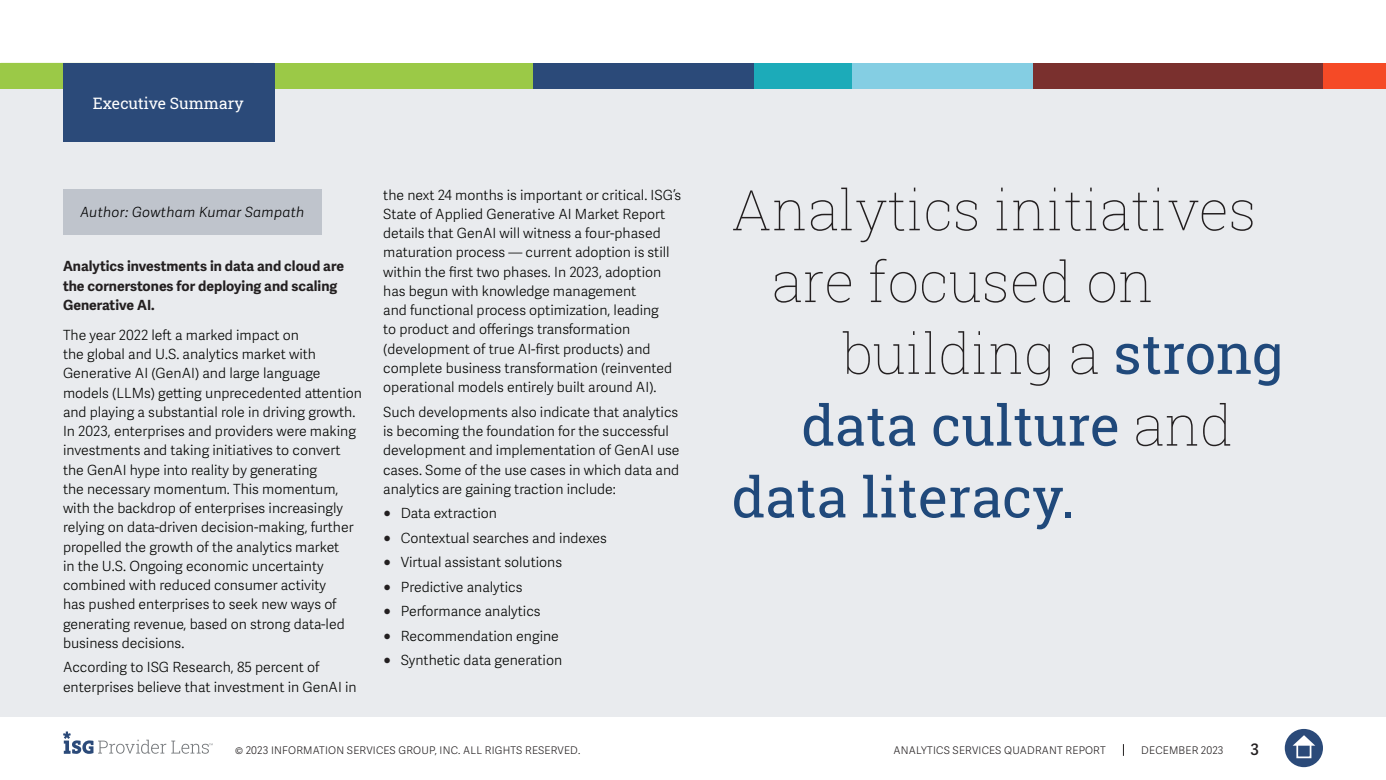
<style>
.page{position:relative;width:1386px;height:780px;background:#fff}
.page>*{position:absolute;margin:0;border:0;box-sizing:border-box;transform-origin:0 0}
.t1{font:100 56px "Roboto Slab";color:#231f20}
.t2{font:56px "Roboto Slab";color:#20497b}
.t3{font:15.75px "Roboto Slab ISG P Regular";color:#fff}
.t4{font:600 15.75px "Adelle Sans";color:#231f20}
.t5{font:300 14px/19.2px "Adelle Sans";color:#040503}
.t6{font:700 14px/19.2px "Adelle Sans";color:#231f20}
.t7{font:italic 300 14px "Adelle Sans";letter-spacing:.02em;color:#000}
.t8{font:300 10.5px "Adelle Sans";letter-spacing:.02em;color:#231f20}
.s1{font-family:"Minion Pro";font-weight:400;font-size:21px;color:#231f20}
.s2{font-weight:400;color:#20497b}
.s3{font-weight:100;color:#231f20}
</style>
<div class="page">
<svg style="left:1123px;top:744px;width:1px;height:12px"></svg>
<div style="left:1285px;top:729px;width:38px;height:38px;background:#2b4a79;border-radius:50%"></div>
<svg style="left:1293px;top:735px;width:22px;height:10px"></svg>
<div style="left:1296px;top:743px;width:15px;height:15px;border:2px solid #fff"></div>
<svg style="left:63px;top:731px;width:150px;height:23px"></svg>
<div style="left:0;top:63px;width:1386px;height:654px;background:#e9ebee"></div>
<div style="left:0;top:63px;width:533px;height:25px;background:#9bc947"></div>
<div style="left:533px;top:63px;width:223px;height:25px;background:#2b4a79"></div>
<div style="left:850px;top:63px;width:184px;height:25px;background:#84cee3"></div>
<div style="left:1323px;top:63px;width:63px;height:25px;background:#f54a26"></div>
<div style="left:1033px;top:63px;width:290px;height:25px;background:#7a302e"></div>
<div style="left:754px;top:63px;width:98px;height:25px;background:#1cabb9"></div>
<div style="left:63px;top:63px;width:211px;height:79px;background:#2b4a79"></div>
<div style="left:63px;top:189px;width:259px;height:46px;background:#bfc4cc"></div>
<p class="t3" style="left:93px;top:92px;width:152px">Executive Summary</p>
<p class="t7" style="left:80px;top:204px;width:225px">Author: Gowtham Kumar Sampath</p>
<p class="t6" style="left:63px;top:257px;width:283px">Analytics investments in data and cloud are the cornerstones for deploying and scaling<br>Generative AI.</p>
<p class="t5" style="left:63px;top:325px;width:301px">The year 2022 left a marked impact on<br>the global and U.S. analytics market with Generative AI (GenAI) and large language models (LLMs) getting unprecedented attention and playing a substantial role in driving growth.<br>In 2023, enterprises and providers were making investments and taking initiatives to convert the GenAI hype into reality by generating<br>the necessary momentum. This momentum, with the backdrop of enterprises increasingly relying on data-driven decision-making, further propelled the growth of the analytics market<br>in the U.S. Ongoing economic uncertainty combined with reduced consumer activity<br>has pushed enterprises to seek new ways of generating revenue, based on strong data-led business decisions.</p>
<p class="t5" style="left:63px;top:658px;width:295px">According to ISG Research, 85 percent of enterprises believe that investment in GenAI in</p>
<p class="t5" style="left:383px;top:185px;width:299px">the next 24 months is important or critical. ISG’s State of Applied Generative AI Market Report details that GenAI will witness a four-phased maturation process — current adoption is still within the first two phases. In 2023, adoption has begun with knowledge management<br>and functional process optimization, leading<br>to product and offerings transformation (development of true AI-first products) and complete business transformation (reinvented operational models entirely built around AI).</p>
<p class="t5" style="left:383px;top:402px;width:298px">Such developments also indicate that analytics is becoming the foundation for the successful development and implementation of GenAI use cases. Some of the use cases in which data and analytics are gaining traction include:</p>
<p class="t5" style="left:383px;top:504px;width:115px"><span class="s1">•</span> Data extraction</p>
<p class="t5" style="left:383px;top:528px;width:225px"><span class="s1">•</span> Contextual searches and indexes</p>
<p class="t5" style="left:383px;top:553px;width:180px"><span class="s1">•</span> Virtual assistant solutions</p>
<p class="t5" style="left:383px;top:577px;width:141px"><span class="s1">•</span> Predictive analytics</p>
<p class="t5" style="left:383px;top:602px;width:159px"><span class="s1">•</span> Performance analytics</p>
<p class="t5" style="left:383px;top:626px;width:177px"><span class="s1">•</span> Recommendation engine</p>
<p class="t5" style="left:383px;top:651px;width:180px"><span class="s1">•</span> Synthetic data generation</p>
<p class="t1" style="left:732px;top:171px;width:526px">Analytics initiatives</p>
<p class="t1" style="left:772px;top:243px;width:384px">are focused on</p>
<p class="t1" style="left:843px;top:315px;width:442px">building a <span class="s2">strong</span></p>
<p class="t2" style="left:801px;top:387px;width:433px">data culture <span class="s3">and</span></p>
<p class="t2" style="left:732px;top:458px;width:344px">data literacy.</p>
<p class="t8" style="left:235px;top:744px;width:347px">© 2023 INFORMATION SERVICES GROUP, INC. ALL RIGHTS RESERVED.</p>
<p class="t8" style="left:893px;top:744px;width:214px">ANALYTICS SERVICES QUADRANT REPORT</p>
<p class="t8" style="left:1141px;top:744px;width:84px">DECEMBER 2023</p>
<p class="t4" style="left:1250px;top:740px;width:10px">3</p>
</div>
